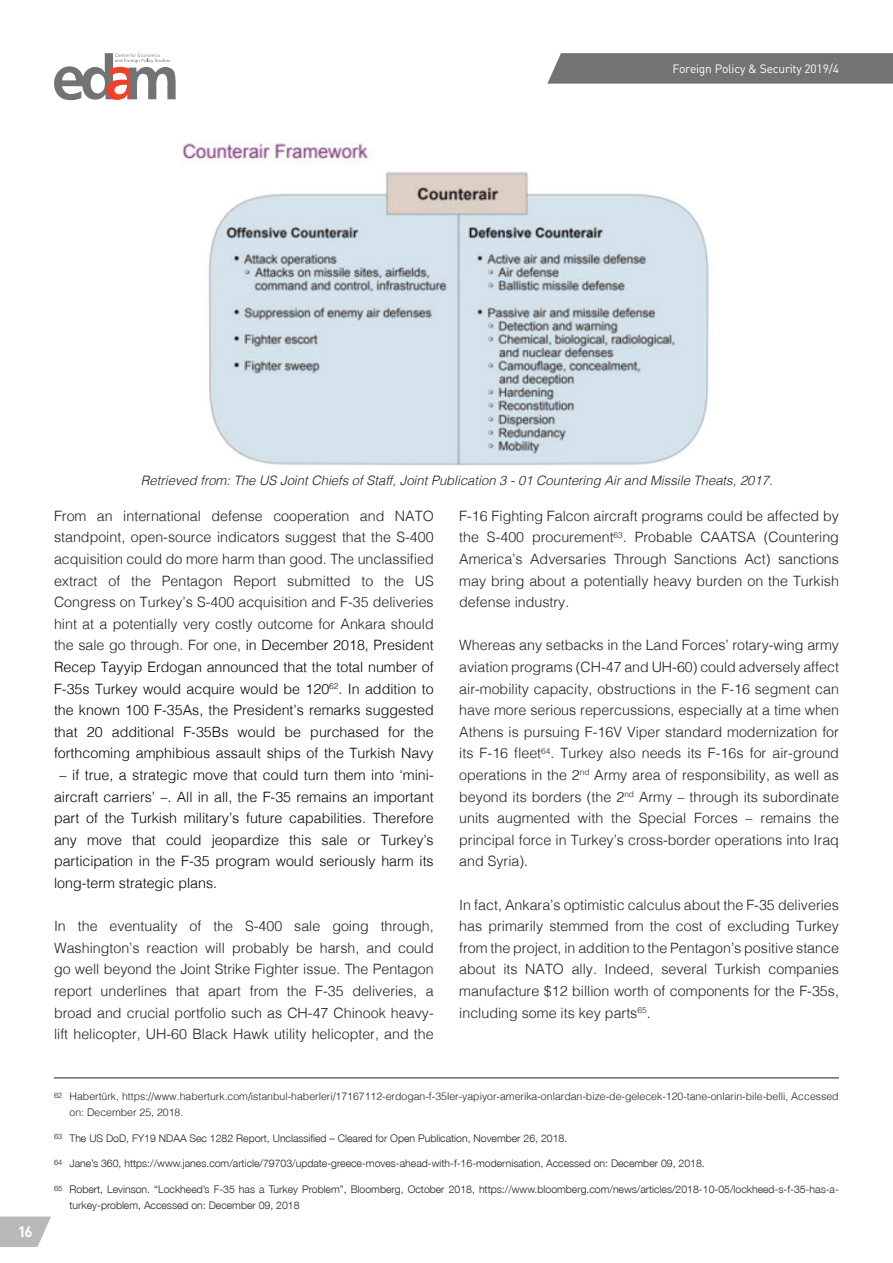
<style>
.page{position:relative;width:893px;height:1263px;background:#fff}
.page>*{position:absolute;margin:0;border:0;box-sizing:border-box;transform-origin:0 0}
.t1{font:700 15px "DIN";color:#fff}
.t2{font:300 14.25px/21.6px "Helvetica";color:#231f20;text-align:justify}
.t3{font:300 14.25px/21.6px "Helvetica";color:#040503;text-align:justify}
.t4{font:italic 300 13.05px "Helvetica";color:#231f20}
.t5{font:12px "DIN";letter-spacing:-.02em;color:#fff}
.t6{font:300 10.5px/16.2px "Helvetica Neue LT Pro";color:#231f20}
.t7{font:300 10.5px/16.2px "Helvetica";color:#231f20}
.t8{font:300 7.5px "Helvetica Neue LT Pro";color:#231f20}
.s1{color:#040503}
</style>
<div class="page">
<svg style="left:0;top:1216px;width:51px;height:31px;background:#c3c3c3"></svg>
<svg style="left:547px;top:53px;width:346px;height:31px;background:#787878"></svg>
<svg style="left:54px;top:53px;width:122px;height:48px"></svg>
<img style="left:182px;top:143px;width:527px;height:323px">
<hr style="left:54px;top:1078px;width:785px;height:1px;background:#231f20">
<p class="t5" style="left:672px;top:61px;width:168px">Foreign Policy &amp; Security 2019/4</p>
<p class="t1" style="left:18px;top:1222px;width:16px">16</p>
<p class="t4" style="left:141px;top:469px;width:633px">Retrieved from: The US Joint Chiefs of Staff, Joint Publication 3 - 01 Countering Air and Missile Theats, 2017.</p>
<p class="t2" style="left:54px;top:504px;width:381px">From an international defense cooperation and NATO standpoint, open-source indicators suggest that the S-400 acquisition could do more harm than good. The unclassified extract of the Pentagon Report submitted to the US Congress on Turkey’s S-400 acquisition and F-35 deliveries hint at a potentially very costly outcome for Ankara should the sale go through. For one, <span class="s1">in December 2018, President Recep Tayyip Erdogan announced that the total number of F-35s Turkey would acquire would be 120</span><sup>62</sup><span class="s1">. In addition to the known 100 F-35As, the President’s remarks suggested that 20 additional F-35Bs would be purchased for the forthcoming amphibious assault ships of the Turkish Navy</span></p>
<p class="t3" style="left:54px;top:763px;width:381px;text-indent:6px">– if true, a strategic move that could turn them into ‘mini&shy;aircraft carriers’ –. All in all, the F-35 remains an important part of the Turkish military’s future capabilities. Therefore any move that could jeopardize this sale or Turkey’s participation in the F-35 program would seriously harm its long-term strategic plans.</p>
<p class="t2" style="left:54px;top:914px;width:381px">In the eventuality of the S-400 sale going through, Washington’s reaction will probably be harsh, and could go well beyond the Joint Strike Fighter issue. The Pentagon report underlines that apart from the F-35 deliveries, a broad and crucial portfolio such as CH-47 Chinook heavy&shy;lift helicopter, UH-60 Black Hawk utility helicopter, and the</p>
<p class="t2" style="left:459px;top:504px;width:381px">F-16 Fighting Falcon aircraft programs could be affected by the S-400 procurement<sup>63</sup>. Probable CAATSA (Countering America’s Adversaries Through Sanctions Act) sanctions may bring about a potentially heavy burden on the Turkish defense industry.</p>
<p class="t2" style="left:459px;top:633px;width:381px">Whereas any setbacks in the Land Forces’ rotary-wing army aviation programs (CH-47 and UH-60) could adversely affect air-mobility capacity, obstructions in the F-16 segment can have more serious repercussions, especially at a time when Athens is pursuing F-16V Viper standard modernization for its F-16 fleet<sup>64</sup>. Turkey also needs its F-16s for air-ground operations in the 2<sup>nd</sup> Army area of responsibility, as well as beyond its borders (the 2<sup>nd</sup> Army – through its subordinate units augmented with the Special Forces – remains the principal force in Turkey’s cross-border operations into Iraq and Syria).</p>
<p class="t2" style="left:459px;top:893px;width:381px">In fact, Ankara’s optimistic calculus about the F-35 deliveries has primarily stemmed from the cost of excluding Turkey from the project, in addition to the Pentagon’s positive stance about its NATO ally. Indeed, several Turkish companies manufacture $12 billion worth of components for the F-35s, including some its key parts<sup>65</sup>.</p>
<p class="t7" style="left:70px;top:1087px;width:771px">Habertürk, https://www.haberturk.com/istanbul-haberleri/17167112-erdogan-f-35ler-yapiyor-amerika-onlardan-bize-de-gelecek-120-tane-onlarin-bile-belli, Accessed on: December 25, 2018.</p>
<p class="t6" style="left:70px;top:1129px;width:499px">The US DoD, FY19 NDAA Sec 1282 Report, Unclassified – Cleared for Open Publication, November 26, 2018.</p>
<p class="t6" style="left:70px;top:1155px;width:637px">Jane’s 360, https://www.janes.com/article/79703/update-greece-moves-ahead-with-f-16-modernisation, Accessed on: December 09, 2018.</p>
<p class="t6" style="left:70px;top:1181px;width:771px">Robert, Levinson. “Lockheed’s F-35 has a Turkey Problem”, Bloomberg, October 2018, https://www.bloomberg.com/news/articles/2018-10-05/lockheed-s-f-35-has-a&shy;turkey-problem, Accessed on: December 09, 2018</p>
<p class="t8" style="left:54px;top:1090px;width:10px">62</p>
<p class="t8" style="left:54px;top:1132px;width:10px">63</p>
<p class="t8" style="left:54px;top:1158px;width:10px">64</p>
<p class="t8" style="left:54px;top:1183px;width:10px">65</p>
</div>
